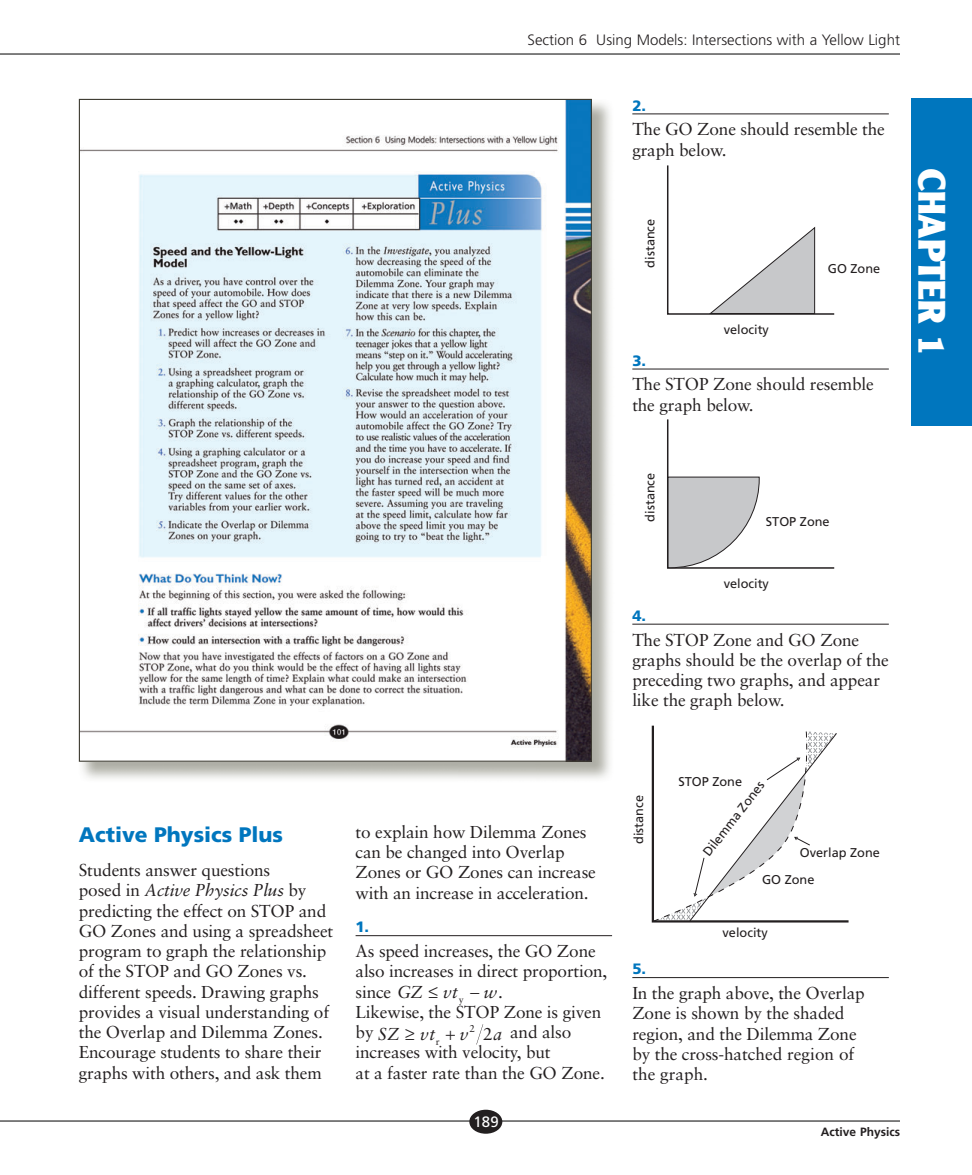
<style>
.page{position:relative;width:972px;height:1175px;background:#fff}
.page>*{position:absolute;margin:0;border:0;box-sizing:border-box;transform-origin:0 0}
.t1{font:900 37.5px "Clearface Gothic LH";color:#fff}
.t2{font:900 21px "Frutiger";color:#0076be}
.t3{font:17.25px/20.2px "Sabon";letter-spacing:-.01em;color:#231f20}
.t4{font:italic 17.25px "Sabon";color:#231f20}
.t5{font:300 15px "Frutiger";color:#231f20}
.t6{font:900 15px "Frutiger";color:#0076be}
.t7{font:15px "Frutiger";color:#fff}
.t8{font:12.75px "Frutiger";color:#231f20}
.t9{font:700 12px "Frutiger";color:#231f20}
.t10{font:10.05px "Sabon";color:#231f20}
.s1{font-style:italic}
.s2{font-style:normal}
</style>
<div class="page">
<img style="left:79px;top:102px;width:531px;height:677px">
<img style="left:81px;top:101px;width:509px;height:658px">
<hr style="left:356px;top:935px;width:256px;height:1px;background:#231f20">
<svg style="left:476px;top:1024px;width:7px;height:20px"></svg>
<hr style="left:632px;top:114px;width:257px;height:1px;background:#231f20">
<hr style="left:632px;top:369px;width:257px;height:1px;background:#231f20">
<hr style="left:632px;top:624px;width:257px;height:1px;background:#231f20">
<hr style="left:632px;top:977px;width:257px;height:1px;background:#231f20">
<svg style="left:667px;top:165px;width:168px;height:150px"></svg>
<svg style="left:667px;top:419px;width:167px;height:150px"></svg>
<svg style="left:651px;top:725px;width:198px;height:198px"></svg>
<hr style="left:0;top:1120px;width:900px;height:1px;background:#000">
<hr style="left:0;top:54px;width:900px;height:1px;background:#000">
<div style="left:469px;top:1109px;width:33px;height:24px;background:#231f20;border-radius:50%"></div>
<div style="left:911px;top:99px;width:61px;height:327px;background:#0076be"></div>
<p class="t5" style="left:528px;top:34px;width:374px">Section 6 Using Models: Intersections with a Yellow Light</p>
<p class="t6" style="left:632px;top:99px;width:15px">2.</p>
<p class="t3" style="left:632px;top:121px;width:254px">The GO Zone should resemble the graph below.</p>
<p class="t8" style="left:645px;top:268px;width:50px;rotate:-90deg">distance</p>
<p class="t8" style="left:724px;top:324px;width:47px">velocity</p>
<p class="t8" style="left:828px;top:263px;width:54px">GO Zone</p>
<p class="t6" style="left:632px;top:354px;width:15px">3.</p>
<p class="t3" style="left:632px;top:376px;width:243px">The STOP Zone should resemble the graph below.</p>
<h1 class="t1" style="left:945px;top:168px;width:190px;rotate:90deg">CHAPTER 1</h1>
<p class="t8" style="left:645px;top:521px;width:50px;rotate:-90deg">distance</p>
<p class="t8" style="left:766px;top:516px;width:65px">STOP Zone</p>
<p class="t8" style="left:724px;top:578px;width:47px">velocity</p>
<p class="t6" style="left:632px;top:609px;width:15px">4.</p>
<p class="t3" style="left:632px;top:631px;width:258px">The STOP Zone and GO Zone graphs should be the overlap of the preceding two graphs, and appear like the graph below.</p>
<p class="t2" style="left:79px;top:826px;width:206px">Active Physics Plus</p>
<p class="t3" style="left:79px;top:861px;width:256px">Students answer questions<br>posed in <span class="s1">Active Physics Plus</span> by predicting the effect on STOP and<br>GO Zones and using a spreadsheet program to graph the relationship of the STOP and GO Zones vs. different speeds. Drawing graphs provides a visual understanding of the Overlap and Dilemma Zones.<br>Encourage students to share their graphs with others, and ask them</p>
<p class="t3" style="left:356px;top:823px;width:242px">to explain how Dilemma Zones can be changed into Overlap<br>Zones or GO Zones can increase with an increase in acceleration.</p>
<p class="t6" style="left:356px;top:921px;width:15px">1.</p>
<p class="t3" style="left:356px;top:942px;width:253px">As speed increases, the GO Zone also increases in direct proportion, since <span class="s1">GZ vt</span></p>
<p class="t4" style="left:470px;top:984px;width:35px">− w<span class="s2">.</span></p>
<p class="t10" style="left:459px;top:995px;width:6px">y</p>
<p class="t3" style="left:356px;top:1002px;width:247px;line-height:22.4px">Likewise, the STOP Zone is given by <span class="s1">SZ vt</span></p>
<p class="t3" style="left:356px;top:1023px;width:251px;text-indent:114px"><sup>2</sup> 2 and also increases with velocity, but<br>at a faster rate than the GO Zone.</p>
<p class="t10" style="left:405px;top:1037px;width:36px">≥ r</p>
<p class="t4" style="left:460px;top:1027px;width:10px">v</p>
<p class="t4" style="left:493px;top:1027px;width:10px">a</p>
<p class="t7" style="left:474px;top:1115px;width:27px">189</p>
<p class="t8" style="left:634px;top:844px;width:50px;rotate:-90deg">distance</p>
<p class="t8" style="left:678px;top:776px;width:65px">STOP Zone</p>
<p class="t8" style="left:702px;top:851px;width:93px;rotate:-52deg">Dilemma Zones</p>
<p class="t8" style="left:800px;top:847px;width:82px">Overlap Zone</p>
<p class="t8" style="left:762px;top:874px;width:54px">GO Zone</p>
<p class="t8" style="left:723px;top:927px;width:47px">velocity</p>
<p class="t6" style="left:632px;top:963px;width:15px">5.</p>
<p class="t3" style="left:632px;top:984px;width:234px">In the graph above, the Overlap<br>Zone is shown by the shaded region, and the Dilemma Zone by the cross-hatched region of the graph.</p>
<p class="t9" style="left:821px;top:1127px;width:81px">Active Physics</p>
</div>
